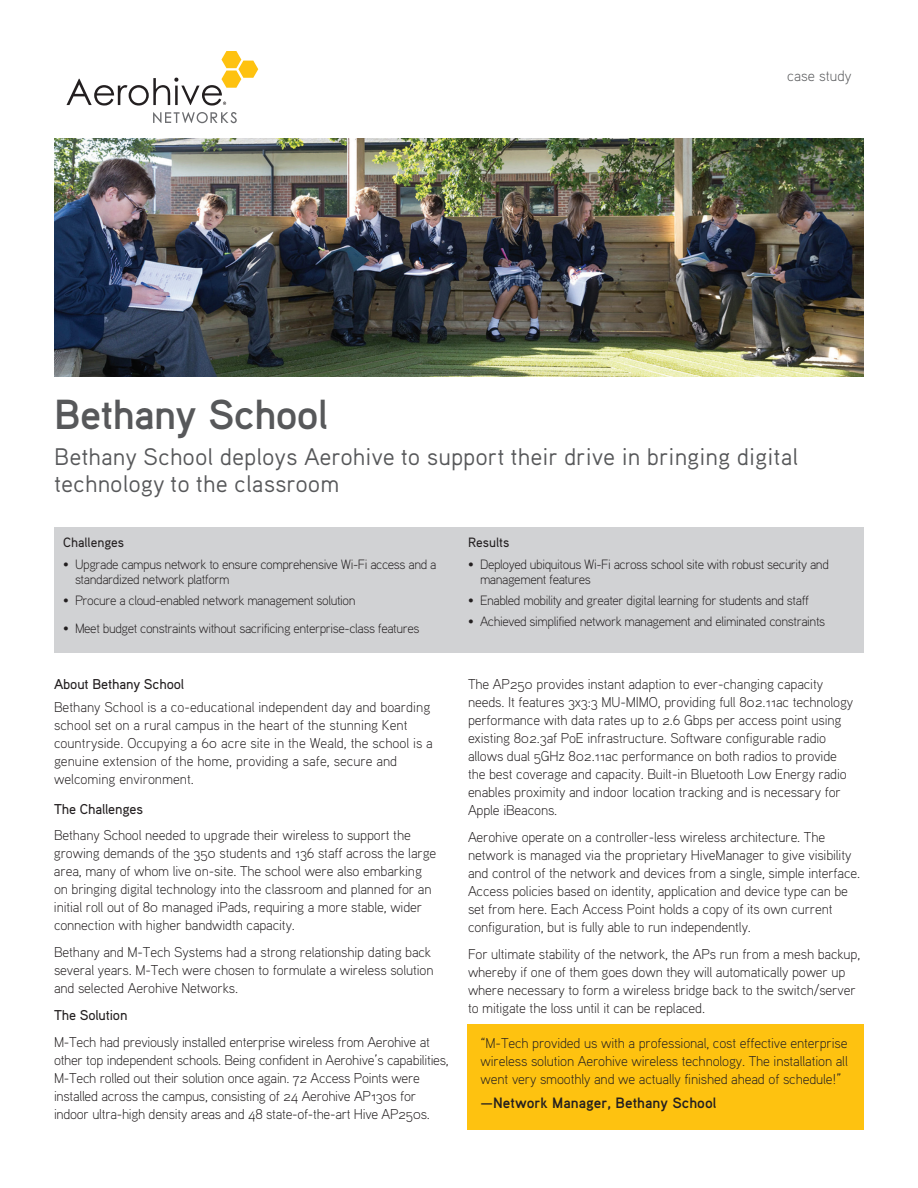
<style>
.page{position:relative;width:918px;height:1188px;background:#fff}
.page>*{position:absolute;margin:0;border:0;box-sizing:border-box;transform-origin:0 0}
.t1{font:700 42px "Aaux Pro";letter-spacing:-.015em;color:#57585a}
.t2{font:24px/27px "Aaux Pro";color:#57585a}
.t3{font:700 15px "Aaux Pro";color:#231f20}
.t4{font:15px "Aaux Pro Light OSF";color:#57585a}
.t5{font:14.25px/18px "Aaux Pro Light OSF";letter-spacing:-.01em;color:#231f20}
.t6{font:14.25px "Aaux Pro Medium OSF";letter-spacing:-.01em;color:#231f20}
.t7{font:13.5px/15px "Aaux Pro Light OSF";letter-spacing:-.03em;color:#231f20}
.t8{font:13.5px "Aaux Pro Medium OSF";color:#231f20}
</style>
<div class="page">
<div style="left:54px;top:527px;width:810px;height:125px;background:#d1d2d4"></div>
<img style="left:54px;top:139px;width:810px;height:238px">
<svg style="left:153px;top:112px;width:84px;height:11px"></svg>
<svg style="left:67px;top:51px;width:191px;height:55px"></svg>
<div style="left:467px;top:1024px;width:397px;height:106px;background:#fec210"></div>
<p class="t4" style="left:787px;top:66px;width:66px">case study</p>
<h1 class="t1" style="left:54px;top:387px;width:276px">Bethany School</h1>
<h2 class="t2" style="left:54px;top:442px;width:746px">Bethany School deploys Aerohive to support their drive in bringing digital technology to the classroom</h2>
<p class="t8" style="left:63px;top:533px;width:63px">Challenges</p>
<p class="t7" style="left:75px;top:556px;width:363px;text-indent:-12px">• Upgrade campus network to ensure comprehensive Wi-Fi access and a standardized network platform</p>
<p class="t7" style="left:63px;top:592px;width:294px">• Procure a cloud-enabled network management solution</p>
<p class="t7" style="left:63px;top:620px;width:358px">• Meet budget constraints without sacrificing enterprise-class features</p>
<p class="t6" style="left:54px;top:675px;width:132px">About Bethany School</p>
<p class="t5" style="left:54px;top:697px;width:380px">Bethany School is a co-educational independent day and boarding school set on a rural campus in the heart of the stunning Kent countryside. Occupying a 60 acre site in the Weald, the school is a genuine extension of the home, providing a safe, secure and welcoming environment.</p>
<p class="t6" style="left:54px;top:800px;width:91px">The Challenges</p>
<p class="t5" style="left:54px;top:826px;width:384px">Bethany School needed to upgrade their wireless to support the growing demands of the 350 students and 136 staff across the large area, many of whom live on-site. The school were also embarking on bringing digital technology into the classroom and planned for an initial roll out of 80 managed iPads, requiring a more stable, wider connection with higher bandwidth capacity.</p>
<p class="t5" style="left:54px;top:943px;width:381px">Bethany and M-Tech Systems had a strong relationship dating back several years. M-Tech were chosen to formulate a wireless solution and selected Aerohive Networks.</p>
<p class="t6" style="left:54px;top:1006px;width:75px">The Solution</p>
<p class="t5" style="left:54px;top:1032px;width:396px">M-Tech had previously installed enterprise wireless from Aerohive at other top independent schools. Being confident in Aerohive’s capabilities, M-Tech rolled out their solution once again. 72 Access Points were installed across the campus, consisting of 24 Aerohive AP130s for indoor ultra-high density areas and 48 state-of-the-art Hive AP250s.</p>
<p class="t8" style="left:468px;top:533px;width:43px">Results</p>
<p class="t7" style="left:480px;top:556px;width:351px;text-indent:-12px">• Deployed ubiquitous Wi-Fi across school site with robust security and management features</p>
<p class="t7" style="left:468px;top:592px;width:343px">• Enabled mobility and greater digital learning for students and staff</p>
<p class="t7" style="left:468px;top:613px;width:359px">• Achieved simplified network management and eliminated constraints</p>
<p class="t5" style="left:468px;top:675px;width:387px">The AP250 provides instant adaption to ever-changing capacity needs. It features 3x3:3 MU-MIMO, providing full 802.11ac technology performance with data rates up to 2.6 Gbps per access point using existing 802.3af PoE infrastructure. Software configurable radio allows dual 5GHz 802.11ac performance on both radios to provide the best coverage and capacity. Built-in Bluetooth Low Energy radio enables proximity and indoor location tracking and is necessary for Apple iBeacons.</p>
<p class="t5" style="left:468px;top:828px;width:394px">Aerohive operate on a controller-less wireless architecture. The network is managed via the proprietary HiveManager to give visibility and control of the network and devices from a single, simple interface.<br>Access policies based on identity, application and device type can be set from here. Each Access Point holds a copy of its own current configuration, but is fully able to run independently.</p>
<p class="t5" style="left:468px;top:944px;width:394px">For ultimate stability of the network, the APs run from a mesh backup, whereby if one of them goes down they will automatically power up where necessary to form a wireless bridge back to the switch/server to mitigate the loss until it can be replaced.</p>
<p class="t5" style="left:481px;top:1034px;width:369px;text-align:justify">“M-Tech provided us with a professional, cost effective enterprise wireless solution Aerohive wireless technology. The installation all went very smoothly and we actually finished ahead of schedule!”</p>
<p class="t3" style="left:481px;top:1094px;width:237px">—Network Manager, Bethany School</p>
</div>
